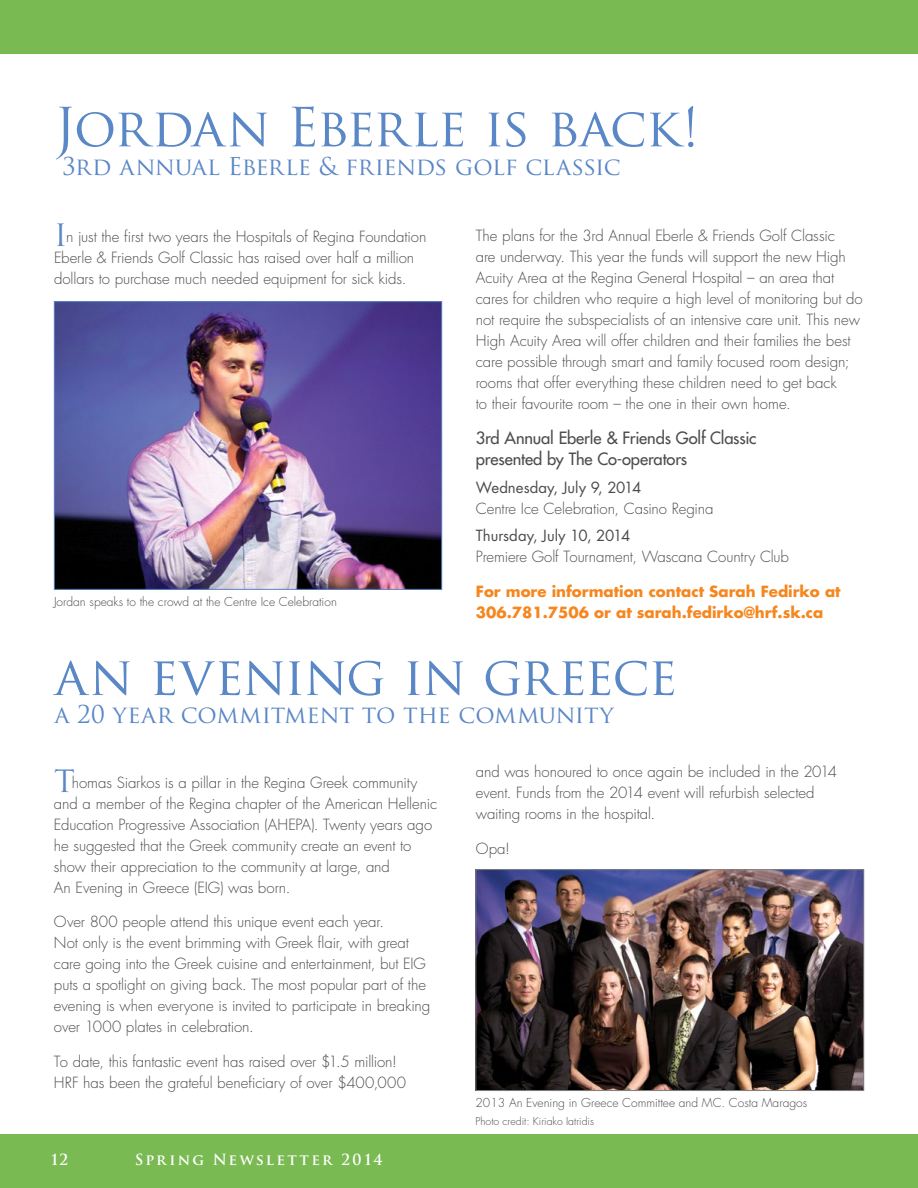
<style>
.page{position:relative;width:918px;height:1188px;background:#fff}
.page>*{position:absolute;margin:0;border:0;box-sizing:border-box;transform-origin:0 0}
.t1{font:52.5px "Trajan Pro";letter-spacing:-.025em;color:#5a87c6}
.t2{font:24px "Trajan Pro";letter-spacing:-.01em;color:#5a87c6}
.t3{font:16.5px/21px "Futura";letter-spacing:-.01em;color:#4d4d4f}
.t4{font:300 15px/21px "Futura";letter-spacing:-.005em;color:#4d4d4f}
.t5{font:700 15px/21px "Futura";color:#f6871f}
.t6{font:15px "Futura";color:#4d4d4f}
.t7{font:700 15px "Trajan Pro";letter-spacing:.13em;color:#fff}
.t8{font:300 12px "Futura";color:#4d4d4f}
.t9{font:300 10.5px "Futura";color:#4d4d4f}
.s1{font-family:"Trajan Pro";font-weight:400;font-size:30px;color:#5a87c6}
</style>
<div class="page">
<div style="left:0;top:1135px;width:918px;height:53px;background:#7aba52"></div>
<div style="left:0;top:0;width:918px;height:54px;background:#7aba52"></div>
<img style="left:478px;top:871px;width:384px;height:218px">
<div style="left:476px;top:869px;width:388px;height:222px;border:1px solid #7e8083"></div>
<img style="left:56px;top:303px;width:384px;height:285px">
<div style="left:54px;top:301px;width:388px;height:289px;border:1px solid #5a87c6"></div>
<h1 class="t1" style="left:54px;top:94px;width:646px">Jordan Eberle is back!</h1>
<h2 class="t2" style="left:62px;top:151px;width:560px">3rd annual Eberle &amp; friends golf classic</h2>
<p class="t4" style="left:54px;top:226px;width:374px"><span class="s1">I</span>n just the first two years the Hospitals of Regina Foundation<br>Eberle &amp; Friends Golf Classic has raised over half a million dollars to purchase much needed equipment for sick kids.</p>
<p class="t4" style="left:476px;top:226px;width:388px">The plans for the 3rd Annual Eberle &amp; Friends Golf Classic<br>are underway. This year the funds will support the new High Acuity Area at the Regina General Hospital – an area that cares for children who require a high level of monitoring but do not require the subspecialists of an intensive care unit. This new High Acuity Area will offer children and their families the best care possible through smart and family focused room design; rooms that offer everything these children need to get back<br>to their favourite room – the one in their own home.</p>
<p class="t3" style="left:476px;top:427px;width:282px">3rd Annual Eberle &amp; Friends Golf Classic presented by The Co-operators</p>
<p class="t6" style="left:476px;top:477px;width:167px">Wednesday, July 9, 2014</p>
<p class="t4" style="left:476px;top:498px;width:239px">Centre Ice Celebration, Casino Regina</p>
<p class="t6" style="left:476px;top:526px;width:156px">Thursday, July 10, 2014</p>
<p class="t4" style="left:476px;top:547px;width:315px">Premiere Golf Tournament, Wascana Country Club</p>
<p class="t5" style="left:476px;top:580px;width:366px">For more information contact Sarah Fedirko at<br>306.781.7506 or at sarah.fedirko@hrf.sk.ca</p>
<p class="t8" style="left:54px;top:594px;width:284px">Jordan speaks to the crowd at the Centre Ice Celebration</p>
<h1 class="t1" style="left:54px;top:643px;width:624px">an evening in greece</h1>
<h2 class="t2" style="left:54px;top:699px;width:561px">a 20 year commitment to the community</h2>
<p class="t4" style="left:54px;top:772px;width:385px"><span class="s1">T</span>homas Siarkos is a pillar in the Regina Greek community and a member of the Regina chapter of the American Hellenic Education Progressive Association (AHEPA). Twenty years ago he suggested that the Greek community create an event to show their appreciation to the community at large, and<br>An Evening in Greece (EIG) was born.</p>
<p class="t4" style="left:54px;top:912px;width:378px">Over 800 people attend this unique event each year.<br>Not only is the event brimming with Greek flair, with great care going into the Greek cuisine and entertainment, but EIG puts a spotlight on giving back. The most popular part of the evening is when everyone is invited to participate in breaking over 1000 plates in celebration.</p>
<p class="t4" style="left:54px;top:1051px;width:354px">To date, this fantastic event has raised over $1.5 million!<br>HRF has been the grateful beneficiary of over $400,000</p>
<p class="t7" style="left:50px;top:1150px;width:19px">12</p>
<p class="t7" style="left:135px;top:1150px;width:249px">Spring Newsletter 2014</p>
<p class="t4" style="left:476px;top:761px;width:363px">and was honoured to once again be included in the 2014 event. Funds from the 2014 event will refurbish selected waiting rooms in the hospital.</p>
<p class="t4" style="left:476px;top:838px;width:36px">Opa!</p>
<p class="t8" style="left:476px;top:1094px;width:333px">2013 An Evening in Greece Committee and MC. Costa Maragos</p>
<p class="t9" style="left:476px;top:1114px;width:120px">Photo credit: Kiriako Iatridis</p>
</div>
